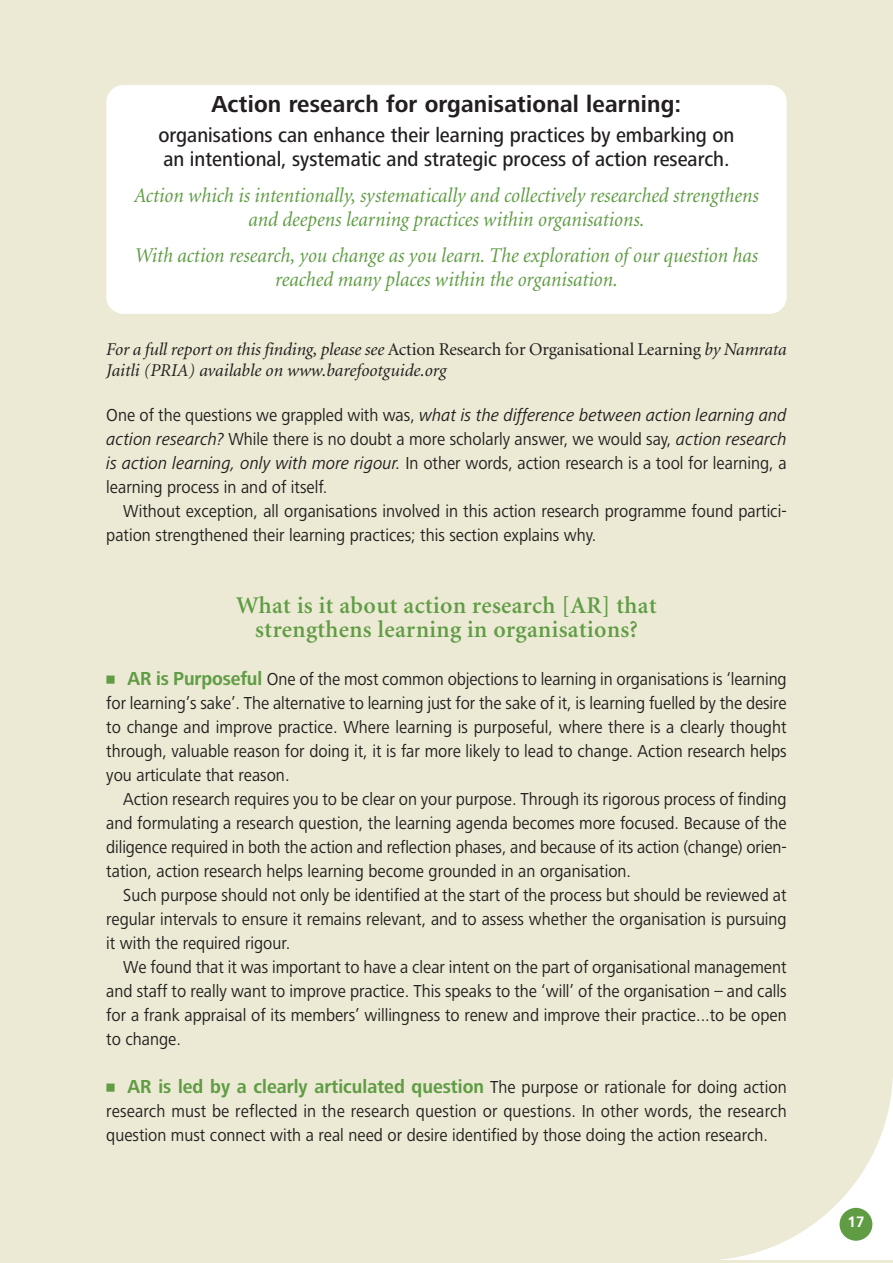
<style>
.page{position:relative;width:893px;height:1263px;background:#ecead4}
.page>*{position:absolute;margin:0;border:0;box-sizing:border-box;transform-origin:0 0}
.t1{font:600 24px/24px "Minion";letter-spacing:.015em;color:#5f9c44;text-align:center}
.t2{font:700 24px "Frutiger Next LTCE";letter-spacing:.01em;color:#231f20;scale:.96 1}
.t3{font:italic 21px/24px "Minion";color:#5f9c44;text-align:center;scale:.94 1}
.t4{font:500 21px/24px "Frutiger Next LTCE";color:#231f20;scale:.93 1}
.t5{font:700 19.5px "Frutiger Next LTCE";letter-spacing:.005em;color:#5f9c44;scale:.93 1}
.t6{font:18px/24px "Frutiger Next LTCE";color:#231f20;text-align:justify;scale:.93 1}
.t7{font:italic 18px/21px "Minion";letter-spacing:-.005em;color:#231f20}
.t8{font:700 15px "Frutiger";color:#fff}
.s1{font-style:normal}
.s2{font-style:italic}
.s3{font-weight:700;font-size:19.5px;color:#5f9c44}
.s4{font-weight:400;font-size:18px;color:#231f20}
</style>
<div class="page">
<div style="left:705px;top:1078px;width:188px;height:182px;background:#fff"></div>
<div style="left:508px;top:876px;width:385px;height:384px;background:#ecead4;border-radius:50%"></div>
<div style="left:839px;top:1208px;width:33px;height:33px;background:#5f9c44;border-radius:50%"></div>
<div style="left:106px;top:85px;width:681px;height:229px;background:#fff;border-radius:17px"></div>
<h1 class="t2" style="left:212px;top:95px;width:491px">Action research for organisational learning:</h1>
<p class="t4" style="left:159px;top:125px;width:621px">organisations can enhance their learning practices by embarking on an intentional, systematic and strategic process of action research.</p>
<p class="t3" style="left:134px;top:185px;width:666px">Action which is intentionally, systematically and collectively researched strengthens and deepens learning practices within organisations.</p>
<p class="t3" style="left:135px;top:245px;width:665px">With action research, you change as you learn. The exploration of our question has reached many places within the organisation.</p>
<p class="t7" style="left:106px;top:341px;width:682px">For a full report on this finding, please see <span class="s1">Action Research for Organisational Learning</span> by Namrata<br>Jaitli (PRIA) available on www.barefootguide.org</p>
<p class="t6" style="left:106px;top:405px;width:733px">One of the questions we grappled with was, <span class="s2">what is the difference between action learning and action research?</span> While there is no doubt a more scholarly answer, we would say, <span class="s2">action research is action learning, only with more rigour.</span> In other words, action research is a tool for learning, a learning process in and of itself.</p>
<p class="t6" style="left:106px;top:501px;width:733px;text-indent:17px">Without exception, all organisations involved in this action research programme found partici&shy;pation strengthened their learning practices; this section explains why.</p>
<h1 class="t1" style="left:236px;top:596px;width:422px">What is it about action research [AR] that strengthens learning in organisations?</h1>
<p class="t6" style="left:106px;top:669px;width:733px"><sup>-</sup> <span class="s3">AR is Purposeful</span> One of the most common objections to learning in organisations is ‘learning for learning’s sake’. The alternative to learning just for the sake of it, is learning fuelled by the desire to change and improve practice. Where learning is purposeful, where there is a clearly thought through, valuable reason for doing it, it is far more likely to lead to change. Action research helps you articulate that reason.</p>
<p class="t6" style="left:106px;top:789px;width:733px;text-indent:17px">Action research requires you to be clear on your purpose. Through its rigorous process of finding and formulating a research question, the learning agenda becomes more focused. Because of the diligence required in both the action and reflection phases, and because of its action (change) orien&shy;tation, action research helps learning become grounded in an organisation.</p>
<p class="t6" style="left:106px;top:885px;width:733px;text-indent:17px">Such purpose should not only be identified at the start of the process but should be reviewed at regular intervals to ensure it remains relevant, and to assess whether the organisation is pursuing it with the required rigour.</p>
<p class="t6" style="left:106px;top:957px;width:733px;text-indent:17px">We found that it was important to have a clear intent on the part of organisational management and staff to really want to improve practice. This speaks to the ‘will’ of the organisation – and calls for a frank appraisal of its members’ willingness to renew and improve their practice...to be open to change.</p>
<p class="t5" style="left:106px;top:1079px;width:733px"><sup>-</sup> AR is led by a clearly articulated question <span class="s4">The purpose or rationale for doing action</span></p>
<p class="t6" style="left:106px;top:1101px;width:733px">research must be reflected in the research question or questions. In other words, the research question must connect with a real need or desire identified by those doing the action research.</p>
<p class="t8" style="left:848px;top:1216px;width:18px">17</p>
</div>
